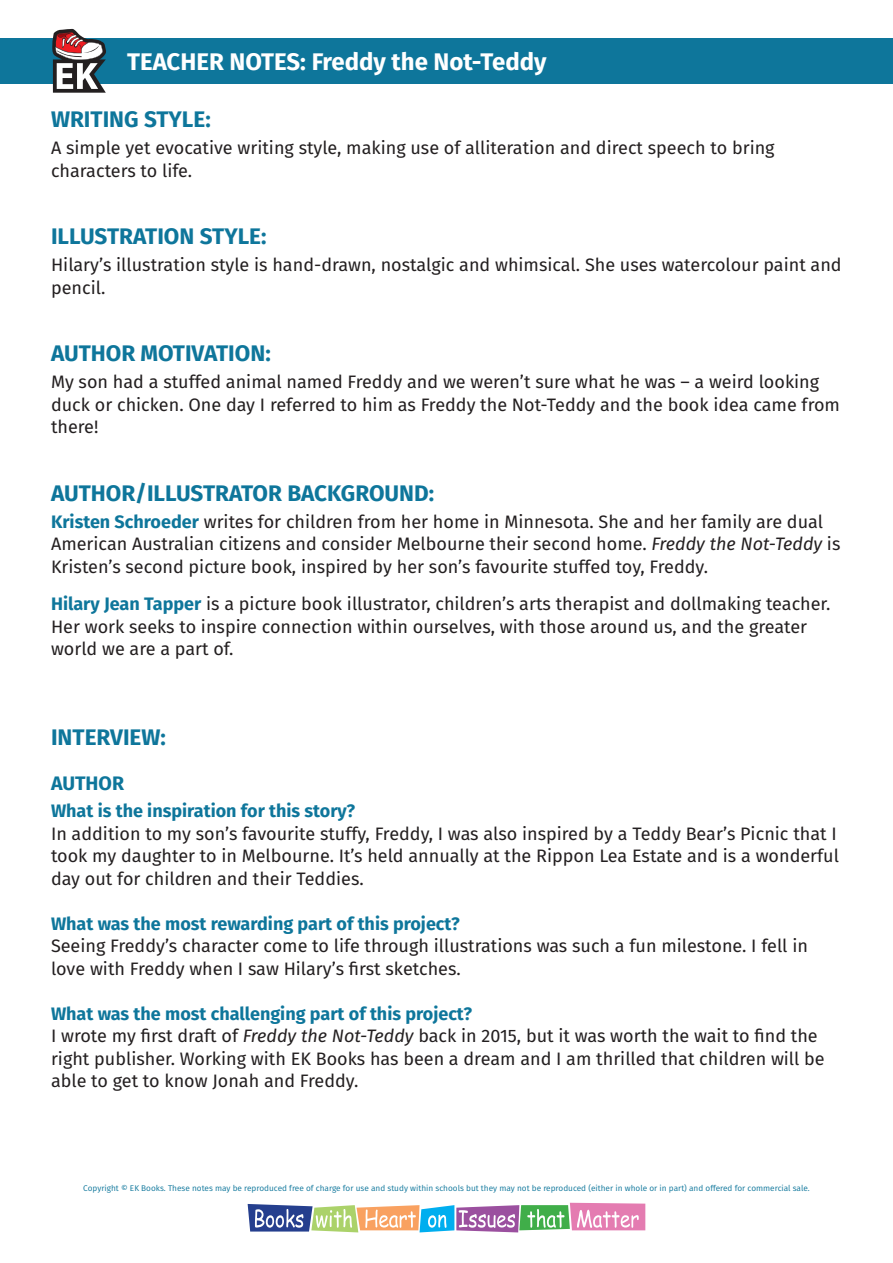
<style>
.page{position:relative;width:893px;height:1263px;background:#fff}
.page>*{position:absolute;margin:0;border:0;box-sizing:border-box;transform-origin:0 0}
.t1{font:700 24px "Fira Sans";color:#fff}
.t2{font:700 22.5px "Fira Sans";color:#0e769b}
.t3{font:700 19.5px "Fira Sans";color:#0e769b}
.t4{font:18px/22.5px "Fira Sans";color:#231f20}
.t5{font:700 18px "Fira Sans";color:#0e769b}
.t6{font:8.25px "Fira Sans";color:#0e769b}
.s1{font-weight:700;color:#0e769b}
.s2{font-style:italic}
</style>
<div class="page">
<svg style="left:248px;top:1203px;width:397px;height:29px"></svg>
<div style="left:0;top:38px;width:893px;height:46px;background:#0e769b"></div>
<svg style="left:52px;top:29px;width:54px;height:64px"></svg>
<h1 class="t1" style="left:127px;top:42px;width:421px">TEACHER NOTES: Freddy the Not-Teddy</h1>
<p class="t2" style="left:51px;top:101px;width:161px">WRITING STYLE:</p>
<p class="t4" style="left:51px;top:136px;width:725px">A simple yet evocative writing style, making use of alliteration and direct speech to bring characters to life.</p>
<p class="t2" style="left:51px;top:218px;width:217px">ILLUSTRATION STYLE:</p>
<p class="t4" style="left:51px;top:253px;width:792px">Hilary’s illustration style is hand-drawn, nostalgic and whimsical. She uses watercolour paint and pencil.</p>
<p class="t2" style="left:51px;top:335px;width:221px">AUTHOR MOTIVATION:</p>
<p class="t4" style="left:51px;top:370px;width:790px">My son had a stuffed animal named Freddy and we weren’t sure what he was – a weird looking duck or chicken. One day I referred to him as Freddy the Not-Teddy and the book idea came from there!</p>
<p class="t2" style="left:51px;top:474px;width:385px">AUTHOR/ILLUSTRATOR BACKGROUND:</p>
<p class="t4" style="left:51px;top:510px;width:791px"><span class="s1">Kristen Schroeder</span> writes for children from her home in Minnesota. She and her family are dual<br>American Australian citizens and consider Melbourne their second home. <span class="s2">Freddy the Not-Teddy</span> is<br>Kristen’s second picture book, inspired by her son’s favourite stuffed toy, Freddy.</p>
<p class="t4" style="left:51px;top:592px;width:781px"><span class="s1">Hilary Jean Tapper</span> is a picture book illustrator, children’s arts therapist and dollmaking teacher.<br>Her work seeks to inspire connection within ourselves, with those around us, and the greater world we are a part of.</p>
<p class="t2" style="left:51px;top:719px;width:116px">INTERVIEW:</p>
<p class="t3" style="left:51px;top:767px;width:75px">AUTHOR</p>
<p class="t5" style="left:51px;top:796px;width:305px">What is the inspiration for this story?</p>
<p class="t4" style="left:51px;top:822px;width:789px">In addition to my son’s favourite stuffy, Freddy, I was also inspired by a Teddy Bear’s Picnic that I took my daughter to in Melbourne. It’s held annually at the Rippon Lea Estate and is a wonderful day out for children and their Teddies.</p>
<p class="t5" style="left:51px;top:908px;width:410px">What was the most rewarding part of this project?</p>
<p class="t4" style="left:51px;top:934px;width:758px">Seeing Freddy’s character come to life through illustrations was such a fun milestone. I fell in love with Freddy when I saw Hilary’s first sketches.</p>
<p class="t4" style="left:51px;top:1002px;width:775px"><span class="s1">What was the most challenging part of this project?<br></span>I wrote my first draft of <span class="s2">Freddy the Not-Teddy</span> back in 2015, but it was worth the wait to find the right publisher. Working with EK Books has been a dream and I am thrilled that children will be able to get to know Jonah and Freddy.</p>
<p class="t6" style="left:83px;top:1182px;width:728px">Copyright © EK Books. These notes may be reproduced free of charge for use and study within schools but they may not be reproduced (either in whole or in part) and offered for commercial sale.</p>
</div>
